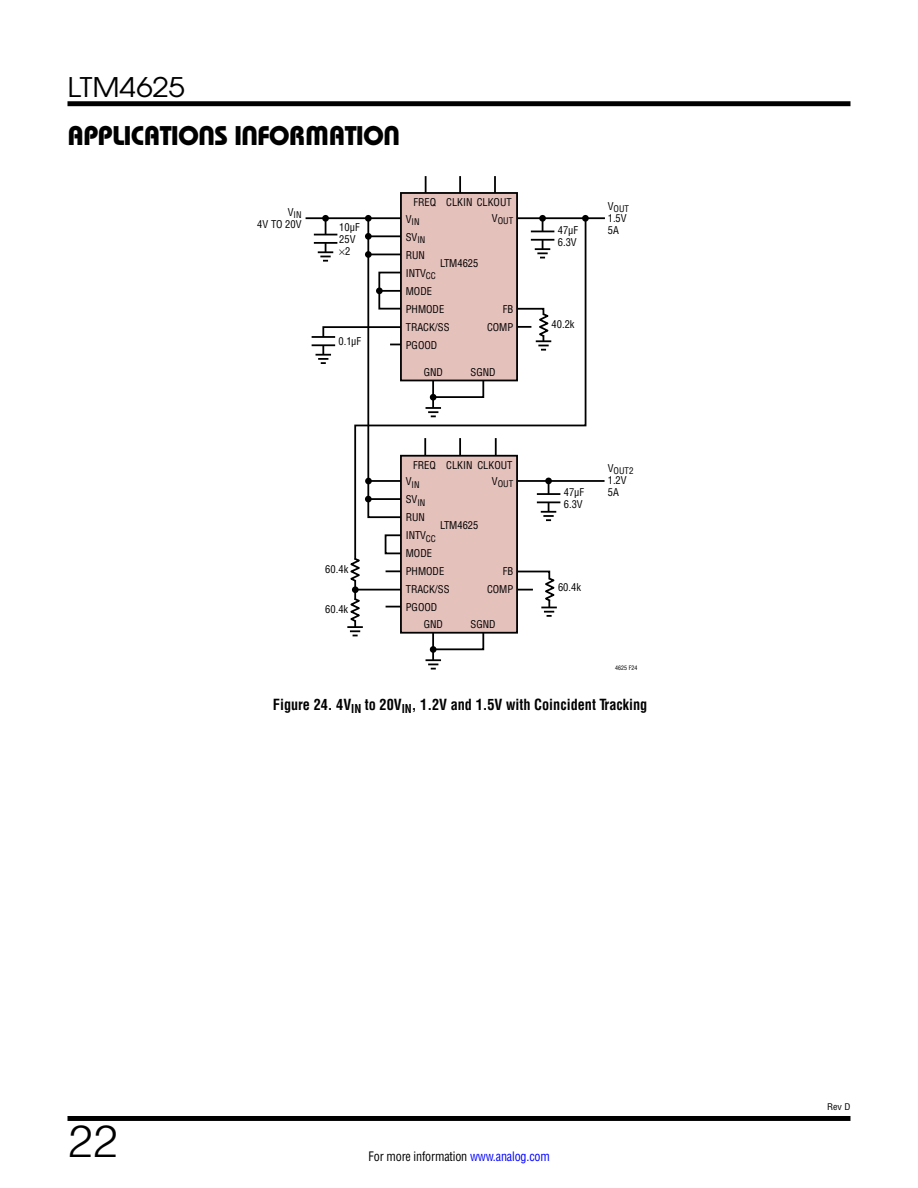
<style>
.page{position:relative;width:918px;height:1188px;background:#fff}
.page>*{position:absolute;margin:0;border:0;box-sizing:border-box;transform-origin:0 0}
.t1{font:300 45px "Helvetica";color:#000}
.t2{font:27px "Linear Bauhaus";letter-spacing:-.02em;color:#000}
.t3{font:27px "Avant Garde";letter-spacing:-.01em;color:#000;scale:1.1 1}
.t4{font:700 15px "Linear Helv Cond";color:#000;scale:.95 1}
.t5{font:12.75px "Linear Helv Cond";letter-spacing:-.01em;color:#000;scale:.95 1}
.t6{font:10.5px/18px "Linear Helv Cond";color:#000}
.t7{font:9px "Linear Helv Cond";color:#000}
.t8{font:9px "Linear Helv Cond";color:#000;scale:1.1 1}
.t9{font:6px "Linear Helv Cond";color:#000}
.s1{color:#00f}
</style>
<div class="page">
<div style="left:68px;top:101px;width:782px;height:5px;background:#000"></div>
<div style="left:68px;top:1116px;width:782px;height:5px;background:#000"></div>
<svg style="left:353px;top:216px;width:234px;height:392px"></svg>
<hr style="left:306px;top:217px;width:299px;height:2px;background:#000">
<div style="left:401px;top:193px;width:116px;height:187px;background:#e5c1bc"></div>
<div style="left:400px;top:192px;width:118px;height:189px;border:2px solid #000"></div>
<div style="left:582px;top:215px;width:7px;height:7px;background:#000;border-radius:50%"></div>
<hr style="left:537px;top:493px;width:23px;height:2px;background:#000">
<hr style="left:537px;top:501px;width:23px;height:2px;background:#000">
<svg style="left:350px;top:556px;width:13px;height:27px"></svg>
<svg style="left:459px;top:176px;width:2px;height:17px"></svg>
<svg style="left:425px;top:176px;width:2px;height:17px"></svg>
<svg style="left:494px;top:176px;width:2px;height:17px"></svg>
<hr style="left:312px;top:336px;width:23px;height:2px;background:#000">
<hr style="left:312px;top:344px;width:23px;height:2px;background:#000">
<hr style="left:355px;top:589px;width:46px;height:2px;background:#000">
<hr style="left:371px;top:480px;width:234px;height:2px;background:#000">
<div style="left:385px;top:534px;width:20px;height:20px;border:2px solid #000"></div>
<svg style="left:386px;top:606px;width:14px;height:1px"></svg>
<svg style="left:386px;top:570px;width:14px;height:2px"></svg>
<div style="left:401px;top:456px;width:116px;height:177px;background:#e5c1bc"></div>
<div style="left:400px;top:455px;width:118px;height:179px;border:2px solid #000"></div>
<div style="left:352px;top:586px;width:7px;height:7px;background:#000;border-radius:50%"></div>
<div style="left:430px;top:646px;width:7px;height:7px;background:#000;border-radius:50%"></div>
<hr style="left:432px;top:633px;width:2px;height:34px;background:#000">
<svg style="left:432px;top:631px;width:53px;height:20px"></svg>
<svg style="left:426px;top:659px;width:15px;height:11px"></svg>
<hr style="left:353px;top:627px;width:4px;height:10px;background:#999">
<svg style="left:347px;top:597px;width:16px;height:39px"></svg>
<svg style="left:515px;top:570px;width:43px;height:47px"></svg>
<svg style="left:314px;top:216px;width:242px;height:305px"></svg>
<h2 class="t3" style="left:68px;top:70px;width:108px">LTM4625</h2>
<h2 class="t2" style="left:68px;top:119px;width:334px">APPLICATIONS INFORMATION</h2>
<p class="t7" style="left:288px;top:209px;width:15px"><sup>V</sup>IN</p>
<p class="t6" style="left:257px;top:215px;width:46px">4V TO 20V</p>
<p class="t6" style="left:446px;top:193px;width:67px">CLKIN CLKOUT</p>
<p class="t7" style="left:492px;top:216px;width:23px"><sup>V</sup>OUT</p>
<p class="t6" style="left:413px;top:193px;width:24px">FREQ</p>
<p class="t7" style="left:406px;top:216px;width:15px"><sup>V</sup>IN</p>
<p class="t6" style="left:406px;top:228px;width:45px">SV<sub>IN<br></sub>RUN<br>INTV<sub>CC<br></sub>MODE<br>PHMODE<br>TRACK/SS<br>PGOOD</p>
<p class="t6" style="left:339px;top:221px;width:22px;line-height:12px;text-align:center">10µF<br>25V<br>2</p>
<p class="t6" style="left:558px;top:224px;width:22px;line-height:12px">47µF<br>6.3V</p>
<p class="t6" style="left:440px;top:254px;width:40px">LTM4625</p>
<p class="t6" style="left:487px;top:300px;width:28px;text-align:right">FB<br>COMP</p>
<p class="t6" style="left:552px;top:315px;width:25px">40.2k</p>
<p class="t6" style="left:339px;top:332px;width:24px">0.1µF</p>
<p class="t6" style="left:424px;top:363px;width:21px">GND</p>
<p class="t6" style="left:471px;top:363px;width:27px">SGND</p>
<p class="t7" style="left:608px;top:203px;width:23px"><sup>V</sup>OUT</p>
<p class="t6" style="left:608px;top:212px;width:20px;line-height:12px">1.5V<br>5A</p>
<p class="t6" style="left:325px;top:560px;width:25px">60.4k</p>
<p class="t6" style="left:325px;top:600px;width:25px">60.4k</p>
<p class="t6" style="left:446px;top:456px;width:28px">CLKIN</p>
<p class="t6" style="left:413px;top:456px;width:24px">FREQ</p>
<p class="t6" style="left:477px;top:456px;width:37px">CLKOUT</p>
<p class="t7" style="left:406px;top:479px;width:15px"><sup>V</sup>IN</p>
<p class="t6" style="left:406px;top:490px;width:45px">SV<sub>IN<br></sub>RUN<br>INTV<sub>CC<br></sub>MODE<br>PHMODE<br>TRACK/SS<br>PGOOD</p>
<p class="t6" style="left:440px;top:517px;width:40px">LTM4625</p>
<p class="t7" style="left:492px;top:478px;width:23px"><sup>V</sup>OUT</p>
<p class="t6" style="left:487px;top:563px;width:28px;text-align:right">FB<br>COMP</p>
<p class="t6" style="left:424px;top:615px;width:21px">GND</p>
<p class="t6" style="left:471px;top:615px;width:27px">SGND</p>
<p class="t6" style="left:564px;top:486px;width:22px;line-height:12px">47µF<br>6.3V</p>
<p class="t7" style="left:608px;top:465px;width:27px"><sup>V</sup>OUT2</p>
<p class="t6" style="left:608px;top:474px;width:20px;line-height:12px">1.2V<br>5A</p>
<p class="t6" style="left:558px;top:579px;width:25px">60.4k</p>
<p class="t9" style="left:615px;top:664px;width:24px">4625 F24</p>
<h3 class="t4" style="left:273px;top:695px;width:396px">Figure 24. 4V<sub>IN</sub> to 20V<sub>IN</sub>, 1.2V and 1.5V with Coincident Tracking</h3>
<h1 class="t1" style="left:68px;top:1113px;width:52px">22</h1>
<p class="t5" style="left:369px;top:1148px;width:192px">For more information <span class="s1">www.analog.com</span></p>
<p class="t8" style="left:827px;top:1102px;width:23px">Rev D</p>
</div>
